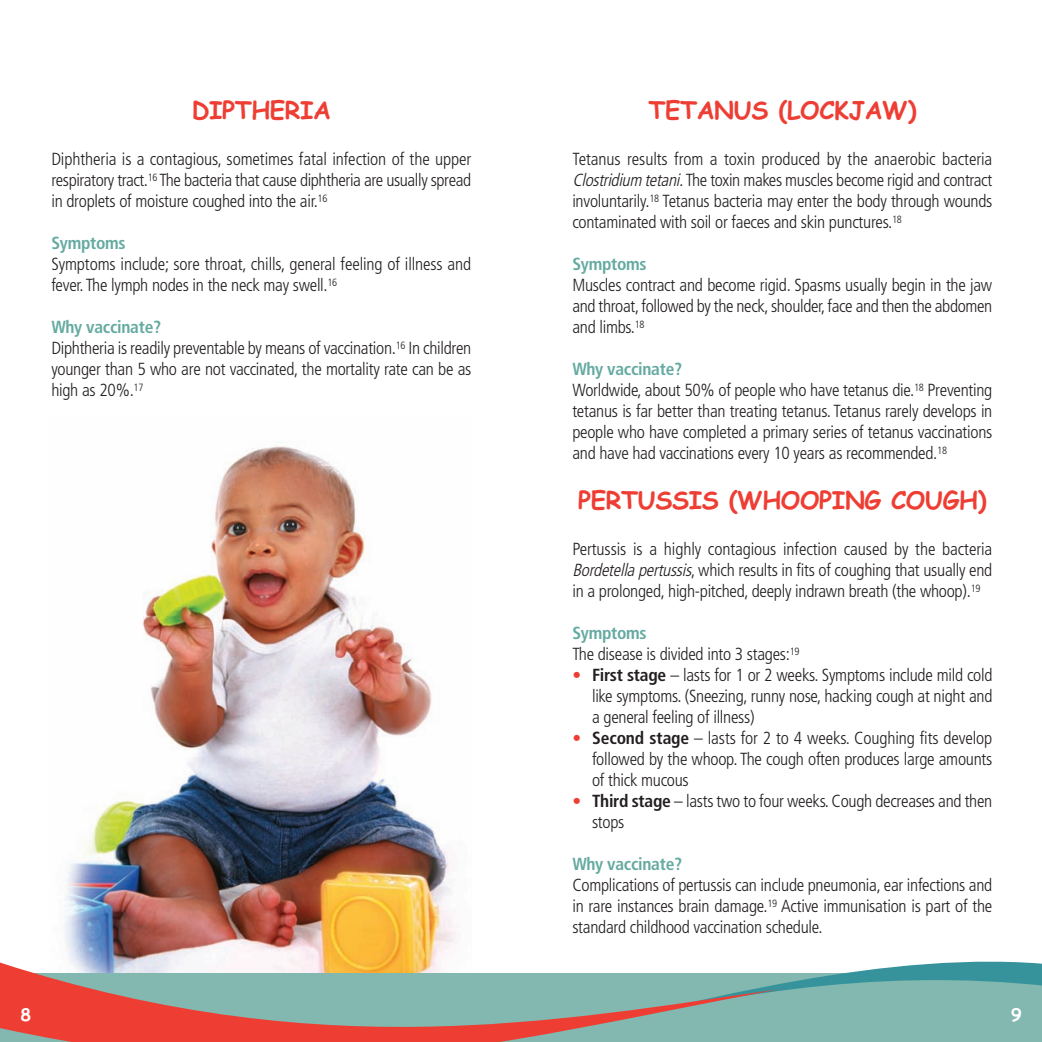
<style>
.page{position:relative;width:1042px;height:1042px;background:#fff}
.page>*{position:absolute;margin:0;border:0;box-sizing:border-box;transform-origin:0 0}
.t1{font:700 24.5px "Comic Sans MS";letter-spacing:-.015em;color:#ee3e34}
.t2{font:300 condensed 17.5px/21px "Frutiger";letter-spacing:-.015em;color:#231f20;text-align:justify}
.t3{font:700 condensed 17.5px "Frutiger";letter-spacing:-.015em;color:#65aaa1}
.t4{font:700 17.5px "Comic Sans MS";color:#fff}
.s1{font-weight:700;color:#65aaa1}
.s2{font-style:italic}
.s3{color:#ee3e34}
.s4{font-weight:700}
</style>
<div class="page">
<img style="left:64px;top:441px;width:393px;height:511px">
<div style="left:0;top:974px;width:1042px;height:68px;background:#82b8b0"></div>
<svg style="left:779px;top:961px;width:263px;height:30px"></svg>
<svg style="left:0;top:952px;width:779px;height:90px"></svg>
<h1 class="t1" style="left:192px;top:96px;width:141px">DIPTHERIA</h1>
<p class="t2" style="left:51px;top:150px;width:421px">Diphtheria is a contagious, sometimes fatal infection of the upper respiratory tract.<sup>16</sup> The bacteria that cause diphtheria are usually spread in droplets of moisture coughed into the air.<sup>16</sup></p>
<p class="t3" style="left:51px;top:236px;width:76px">Symptoms</p>
<p class="t2" style="left:51px;top:255px;width:421px">Symptoms include; sore throat, chills, general feeling of illness and fever.The lymph nodes in the neck may swell.<sup>16</sup></p>
<p class="t2" style="left:51px;top:318px;width:421px;text-align:left"><span class="s1">Why vaccinate?<br></span>Diphtheria is readily preventable by means of vaccination.<sup>16</sup> In children younger than 5 who are not vaccinated, the mortality rate can be as high as 20%.<sup>17</sup></p>
<h1 class="t1" style="left:648px;top:96px;width:269px">TETANUS (LOCKJAW)</h1>
<p class="t2" style="left:572px;top:150px;width:421px">Tetanus results from a toxin produced by the anaerobic bacteria <span class="s2">Clostridiumtetani.</span>The toxin makes muscles become rigid and contract involuntarily.<sup>18</sup> Tetanus bacteria may enter the body through wounds contaminated with soil or faeces and skin punctures.<sup>18</sup></p>
<p class="t3" style="left:572px;top:257px;width:76px">Symptoms</p>
<p class="t2" style="left:572px;top:276px;width:421px">Muscles contract and become rigid. Spasms usually begin in the jaw and throat, followed by the neck, shoulder, face and then the abdomen and limbs.<sup>18</sup></p>
<p class="t2" style="left:572px;top:360px;width:421px;text-align:left"><span class="s1">Why vaccinate?<br></span>Worldwide, about 50% of people who have tetanus die.<sup>18</sup> Preventing tetanus is far better than treating tetanus. Tetanus rarely develops in people who have completed a primary series of tetanus vaccinations and have had vaccinations every 10 years as recommended.<sup>18</sup></p>
<h1 class="t1" style="left:578px;top:486px;width:410px">PERTUSSIS (WHOOPING COUGH)</h1>
<p class="t2" style="left:572px;top:540px;width:421px">Pertussis is a highly contagious infection caused by the bacteria <span class="s2">Bordetellapertussis</span>, which results in fits of coughing that usually end in a prolonged, high-pitched, deeply indrawn breath (the whoop).<sup>19</sup></p>
<p class="t2" style="left:572px;top:624px;width:229px"><span class="s1">Symptoms<br></span>The disease is divided into 3 stages:<sup>19</sup></p>
<p class="t2" style="left:592px;top:666px;width:402px;text-indent:-20px"><span class="s3">•</span> <span class="s4">First stage</span> – lasts for 1 or 2 weeks. Symptoms include mild cold like symptoms. (Sneezing, runny nose, hacking cough at night and a general feeling of illness)</p>
<p class="t2" style="left:592px;top:729px;width:402px;text-indent:-20px"><span class="s3">•</span> <span class="s4">Second stage</span> – lasts for 2 to 4 weeks. Coughing fits develop followed by the whoop. The cough often produces large amounts of thick mucous</p>
<p class="t2" style="left:592px;top:792px;width:402px;text-indent:-20px"><span class="s3">•</span> <span class="s4">Third stage</span> – lasts two to four weeks. Cough decreases and then stops</p>
<p class="t3" style="left:572px;top:857px;width:111px">Why vaccinate?</p>
<p class="t2" style="left:572px;top:876px;width:421px">Complications of pertussis can include pneumonia, ear infections and in rare instances brain damage.<sup>19</sup> Active immunisation is part of the standard childhood vaccination schedule.</p>
<p class="t4" style="left:20px;top:1004px;width:12px">8</p>
<p class="t4" style="left:1011px;top:1004px;width:12px">9</p>
</div>
